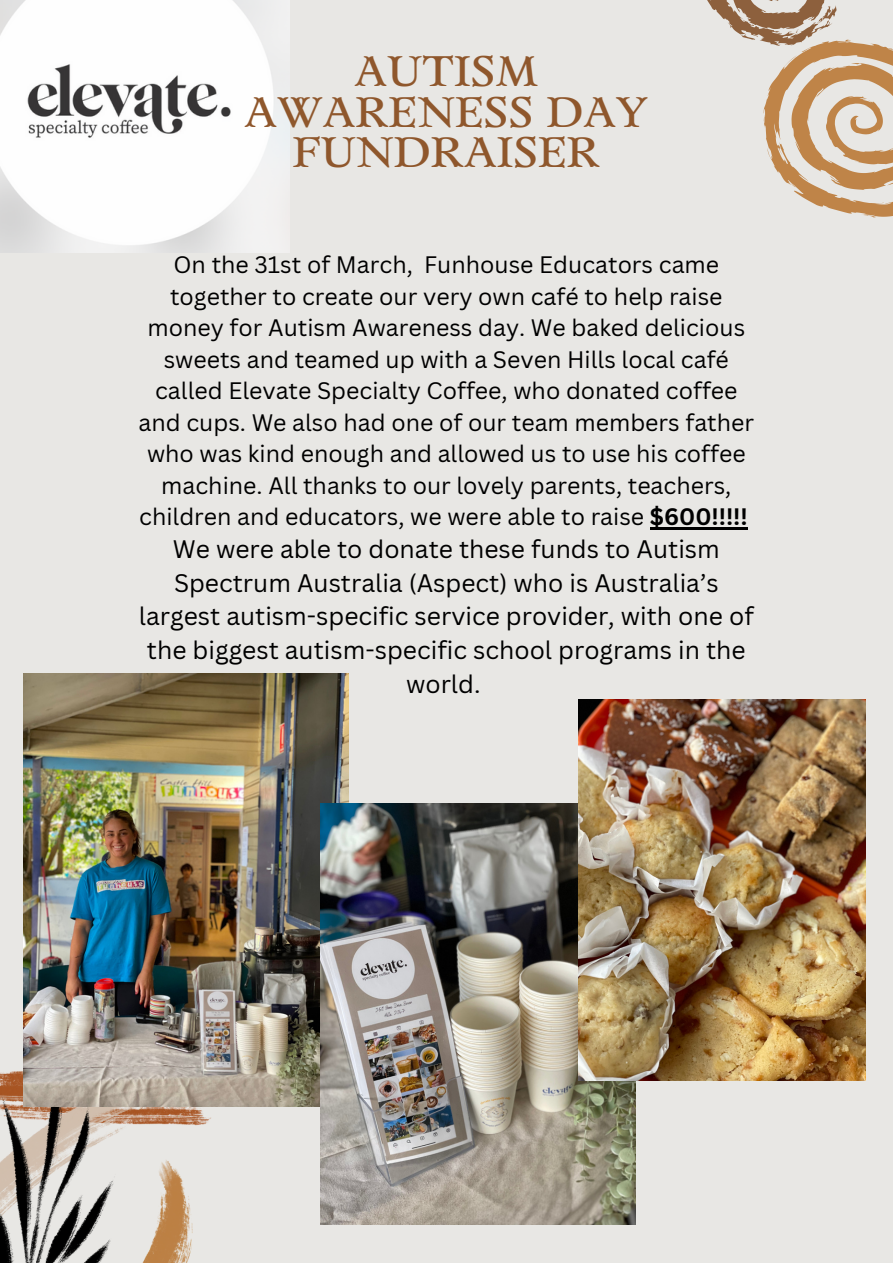
<style>
.page{position:relative;width:893px;height:1264px;background:#fff}
.page>*{position:absolute;margin:0;border:0;box-sizing:border-box;transform-origin:0 0}
.t1{font:500 42.15px/41px "Zenaida";color:#8f572c;text-align:center}
.t2{font:24.6px/33.8px "Canva Sans";color:#000;text-align:center}
.t3{font:23.25px/31.5px "Canva Sans";color:#000;text-align:center}
.s1{font-weight:700}
</style>
<div class="page">
<div style="left:0;top:0;width:892px;height:1262px;background:#e8e7e4"></div>
<img style="left:0;top:1071px;width:220px;height:191px">
<svg style="left:707px;top:0;width:185px;height:217px"></svg>
<img style="left:23px;top:674px;width:325px;height:432px">
<img style="left:320px;top:803px;width:315px;height:421px">
<img style="left:578px;top:699px;width:287px;height:381px">
<img style="left:0;top:0;width:289px;height:252px">
<hr style="left:650px;top:527px;width:97px;height:3px;background:#000">
<h1 class="t1" style="left:244px;top:51px;width:405px">AUTISM<br>AWARENESS DAY<br>FUNDRAISER</h1>
<p class="t3" style="left:138px;top:249px;width:617px">On the 31st of March, Funhouse Educators came together to create our very own café to help raise money for Autism Awareness day. We baked delicious sweets and teamed up with a Seven Hills local café called Elevate Specialty Coffee, who donated coffee and cups. We also had one of our team members father who was kind enough and allowed us to use his coffee machine. All thanks to our lovely parents, teachers, children and educators, we were able to raise <span class="s1">$600!!!!!</span></p>
<p class="t2" style="left:139px;top:531px;width:616px">We were able to donate these funds to Autism Spectrum Australia (Aspect) who is Australia’s largest autism-specific service provider, with one of the biggest autism-specific school programs in the world.</p>
</div>
